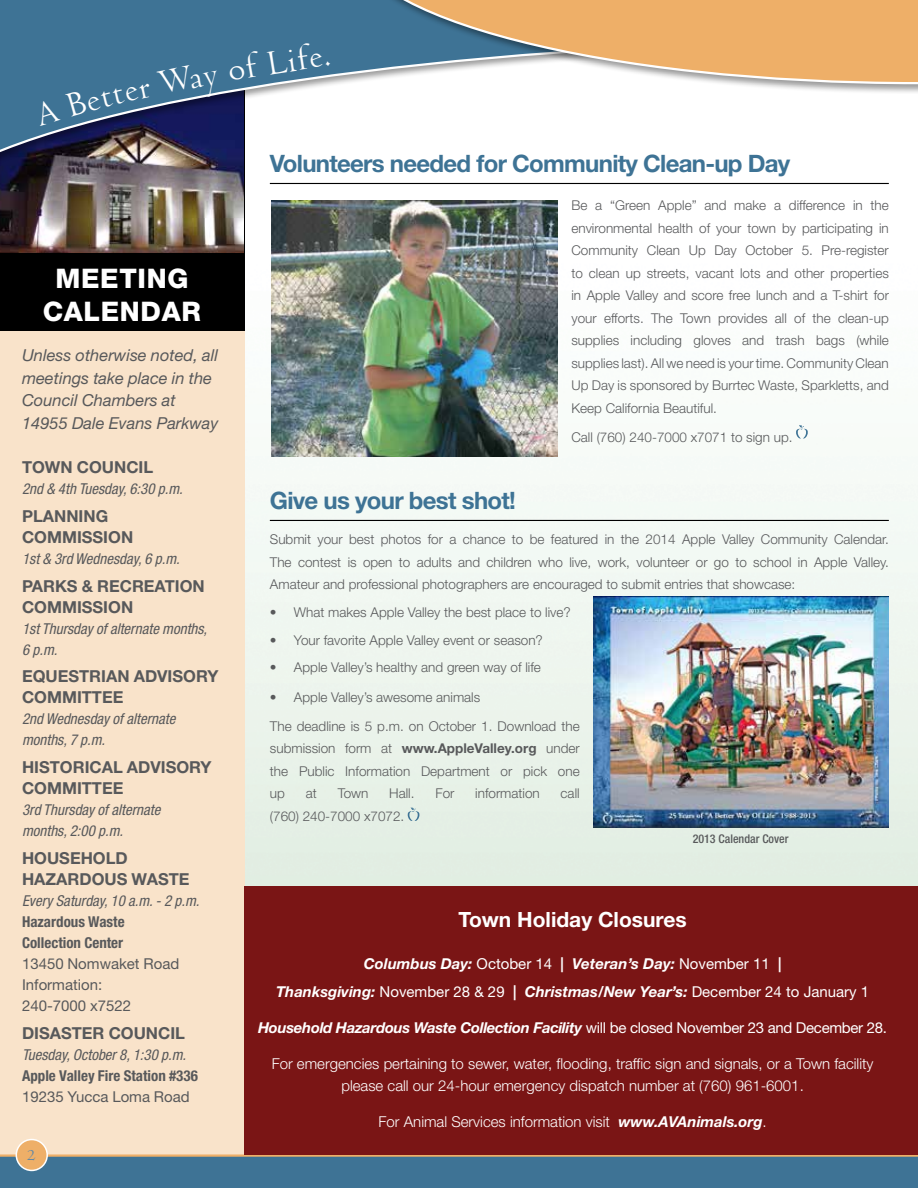
<style>
.page{position:relative;width:918px;height:1188px;background:#fff}
.page>*{position:absolute;margin:0;border:0;box-sizing:border-box;transform-origin:0 0}
.t1{font:800 27px/32.5px "Helvetica Neue";letter-spacing:.025em;color:#fff;text-align:center}
.t2{font:700 24px "Helvetica Neue";letter-spacing:-.03em;color:#3e7395}
.t3{font:700 21px "Helvetica Neue";color:#fff}
.t4{font:19.5px "Venetian 301 BT";color:#5f87a6}
.t5{font:700 16.5px/21px "Helvetica Neue";color:#58595b}
.t6{font:italic 16.5px/22.5px "Helvetica Neue";color:#58595b}
.t7{font:italic condensed 15px/21px "Helvetica Neue";color:#58595b}
.t8{font:300 15px/22.5px "Helvetica Neue";color:#fff;text-align:center}
.t9{font:italic 700 15px/28.5px "Helvetica Neue";color:#fff;text-align:center}
.t10{font:italic 700 15px "Helvetica Neue";letter-spacing:-.02em;color:#fff}
.t11{font:15px/21px "Helvetica Neue";color:#58595b}
.t12{font:700 condensed 15px/21px "Helvetica Neue";color:#58595b}
.t13{font:300 13.5px/22.5px "Helvetica Neue";color:#58595b;text-align:justify}
.t14{font:500 condensed 12px "Helvetica Neue";color:#58595b}
.s1{font-weight:700}
.s2{font-weight:400;font-style:normal}
.s3{font-style:normal}
.s4{font-weight:700;font-style:italic}
</style>
<div class="page">
<img style="left:244px;top:170px;width:674px;height:716px">
<div style="left:0;top:0;width:244px;height:1188px;background:#f9e3ca"></div>
<div style="left:0;top:1156px;width:918px;height:32px;background:#3e7395"></div>
<hr style="left:0;top:1154px;width:918px;height:3px;background:#eeaf68">
<div style="left:16px;top:1140px;width:31px;height:30px;background:#eeaf68;border-radius:50%"></div>
<div style="left:16px;top:1139px;width:32px;height:32px;border:2px solid #fff;border-radius:50%"></div>
<div style="left:0;top:78px;width:244px;height:253px;background:#000"></div>
<img style="left:0;top:170px;width:244px;height:83px">
<div style="left:244px;top:886px;width:674px;height:268px;background:#7a1515"></div>
<hr style="left:270px;top:183px;width:619px;height:1px;background:#000">
<hr style="left:270px;top:520px;width:619px;height:1px;background:#000">
<img style="left:271px;top:201px;width:287px;height:255px">
<svg style="left:796px;top:425px;width:12px;height:13px"></svg>
<svg style="left:407px;top:807px;width:13px;height:14px"></svg>
<img style="left:593px;top:596px;width:295px;height:231px">
<div style="left:0;top:0;width:918px;height:170px;background:#000;opacity:.4"></div>
<svg style="left:0;top:0;width:918px;height:163px"></svg>
<div style="left:348px;top:0;width:570px;height:94px;background:#000;opacity:.4"></div>
<svg style="left:350px;top:0;width:568px;height:84px;background:#ceb089"></svg>
<svg style="left:33px;top:66px;width:188px;height:61px;background:#396288"></svg>
<div style="left:229px;top:43px;width:101px;height:38px;background:#3e7395"></div>
<h1 class="t1" style="left:43px;top:262px;width:160px">MEETING<br>CALENDAR</h1>
<p class="t6" style="left:22px;top:344px;width:198px">Unless otherwise noted, all meetings take place in the<br>Council Chambers at<br>14955 Dale Evans Parkway</p>
<p class="t5" style="left:22px;top:456px;width:133px">TOWN COUNCIL</p>
<p class="t7" style="left:22px;top:478px;width:162px">2nd &amp; 4th Tuesday, 6:30 p.m.</p>
<p class="t5" style="left:22px;top:505px;width:113px">PLANNING<br>COMMISSION</p>
<p class="t7" style="left:22px;top:548px;width:159px">1st &amp; 3rd Wednesday, 6 p.m.</p>
<p class="t5" style="left:22px;top:575px;width:184px">PARKS &amp; RECREATION<br>COMMISSION</p>
<p class="t7" style="left:22px;top:618px;width:187px">1st Thursday of alternate months,<br>6 p.m.</p>
<p class="t5" style="left:22px;top:666px;width:198px">EQUESTRIAN ADVISORY<br>COMMITTEE</p>
<p class="t7" style="left:22px;top:708px;width:155px">2nd Wednesday of alternate months, 7 p.m.</p>
<p class="t5" style="left:22px;top:756px;width:191px">HISTORICAL ADVISORY<br>COMMITTEE</p>
<p class="t7" style="left:22px;top:799px;width:140px">3rd Thursday of alternate months, 2:00 p.m.</p>
<p class="t5" style="left:22px;top:847px;width:169px">HOUSEHOLD<br>HAZARDOUS WASTE</p>
<p class="t7" style="left:22px;top:890px;width:179px">Every Saturday, 10 a.m. - 2 p.m.</p>
<p class="t12" style="left:22px;top:911px;width:104px">Hazardous Waste<br>Collection Center</p>
<p class="t11" style="left:22px;top:953px;width:159px">13450 Nomwaket Road<br>Information:<br>240-7000 x7522</p>
<p class="t5" style="left:22px;top:1022px;width:165px">DISASTER COUNCIL</p>
<p class="t7" style="left:22px;top:1044px;width:166px">Tuesday, October 8, 1:30 p.m.</p>
<p class="t12" style="left:22px;top:1065px;width:177px">Apple Valley Fire Station #336</p>
<p class="t11" style="left:22px;top:1086px;width:169px">19235 Yucca Loma Road</p>
<h3 class="t4" style="left:27px;top:1143px;width:11px">2</h3>
<h2 class="t2" style="left:270px;top:149px;width:522px">VOLUNTEERS NEEDED FOR COMMUNITY CLEAN-UP DAY</h2>
<h2 class="t2" style="left:270px;top:486px;width:247px">GIVE US YOUR BEST SHOT!</h2>
<p class="t13" style="left:571px;top:194px;width:319px">Be a “Green Apple” and make a difference in the environmental health of your town by participating in Community Clean Up Day October 5. Pre-register to clean up streets, vacant lots and other properties in Apple Valley and score free lunch and a T-shirt for your efforts. The Town provides all of the clean-up supplies including gloves and trash bags (while supplies last). All we need is your time. Community Clean Up Day is sponsored by Burrtec Waste, Sparkletts, and Keep California Beautiful.</p>
<p class="t13" style="left:571px;top:426px;width:223px">Call (760) 240-7000 x7071 to sign up.</p>
<p class="t13" style="left:270px;top:528px;width:621px">Submit your best photos for a chance to be featured in the 2014 Apple Valley Community Calendar.<br>The contest is open to adults and children who live, work, volunteer or go to school in Apple Valley.<br>Amateur and professional photographers are encouraged to submit entries that showcase:</p>
<p class="t13" style="left:270px;top:601px;width:302px">• What makes Apple Valley the best place to live?</p>
<p class="t13" style="left:270px;top:628px;width:274px">• Your favorite Apple Valley event or season?</p>
<p class="t13" style="left:270px;top:656px;width:272px">• Apple Valley’s healthy and green way of life</p>
<p class="t13" style="left:270px;top:682px;width:311px;line-height:29.2px">• Apple Valley’s awesome animals<br>The deadline is 5 p.m. on October 1. Download the</p>
<p class="t13" style="left:270px;top:737px;width:311px">submission form at <span class="s1">WWW.APPLEVALLEY.ORG</span> under the Public Information Department or pick one up</p>
<p class="t13" style="left:306px;top:782px;width:13px">at</p>
<p class="t13" style="left:338px;top:782px;width:32px">Town</p>
<p class="t13" style="left:389px;top:782px;width:27px">Hall.</p>
<p class="t13" style="left:435px;top:782px;width:21px">For</p>
<p class="t13" style="left:475px;top:782px;width:66px">information</p>
<p class="t13" style="left:561px;top:782px;width:21px">call</p>
<p class="t13" style="left:270px;top:805px;width:136px">(760) 240-7000 x7072.</p>
<p class="t14" style="left:693px;top:832px;width:97px">2013 Calendar Cover</p>
<h3 class="t3" style="left:459px;top:906px;width:230px">TOWN HOLIDAY CLOSURES</h3>
<p class="t9" style="left:276px;top:949px;width:595px">Columbus Day: <span class="s2">October 14</span> <span class="s3">|</span> Veteran’s Day: <span class="s2">November 11</span> <span class="s3">|<br></span>Thanksgiving: <span class="s2">November 28 &amp; 29</span> <span class="s3">|</span> Christmas/New Year’s: <span class="s2">December 24 to January 1</span></p>
<p class="t10" style="left:258px;top:1018px;width:630px">Household Hazardous Waste Collection Facility <span class="s2">will be closed November 23 and December 28.</span></p>
<p class="t8" style="left:272px;top:1052px;width:603px">For emergencies pertaining to sewer, water, flooding, traffic sign and signals, or a Town facility please call our 24-hour emergency dispatch number at (760) 961-6001.</p>
<p class="t8" style="left:379px;top:1110px;width:390px">For Animal Services information visit <span class="s4">www.AVAnimals.org</span>.</p>
</div>
